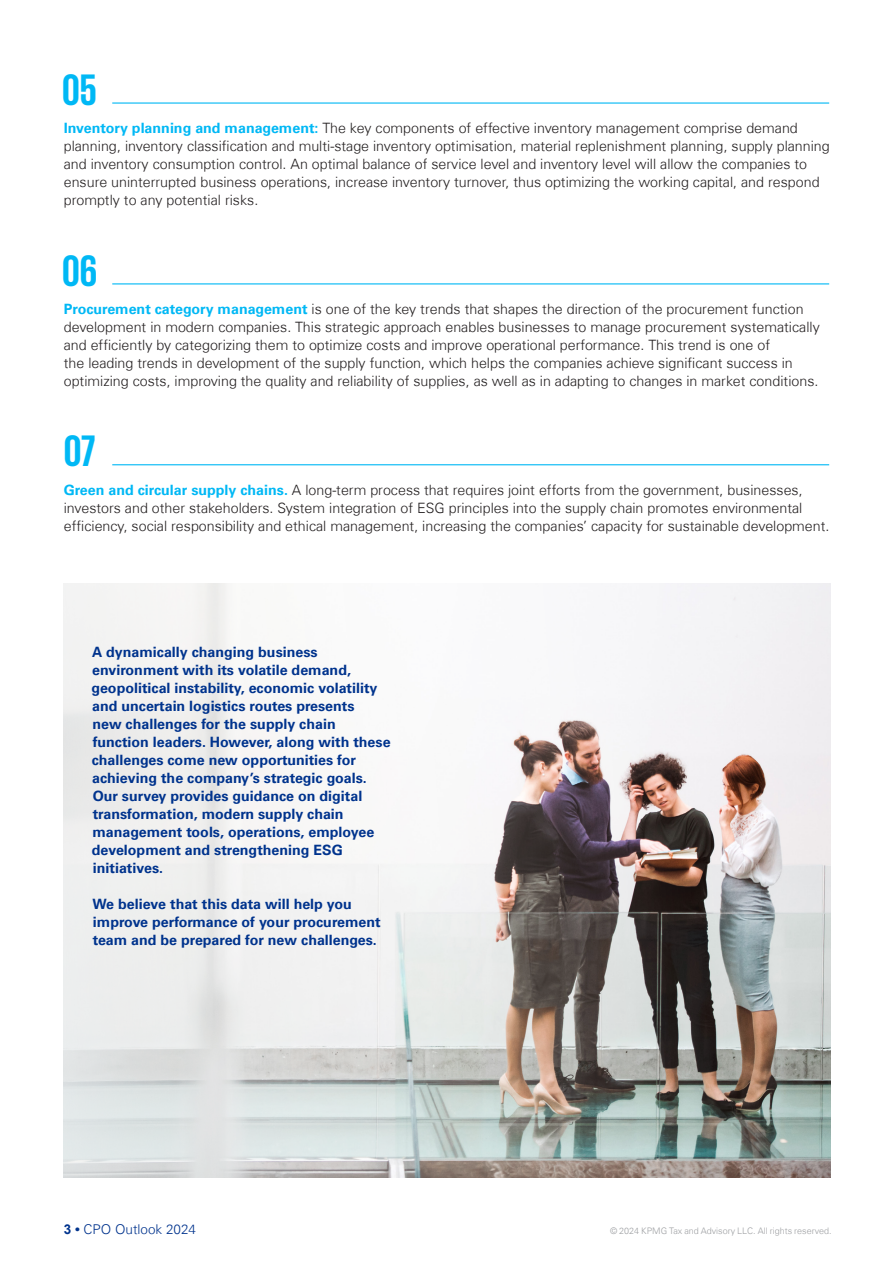
<style>
.page{position:relative;width:893px;height:1263px;background:#fff}
.page>*{position:absolute;margin:0;border:0;box-sizing:border-box;transform-origin:0 0}
.Bodycopy_9_5pt{font:700 45px "KPMG Cyrillic";color:#00b8f5}
.t1{font:300 14.25px/18px "Universfor KPMG";color:#231f20}
.t2{font:700 14.25px/18px "Universfor KPMG";color:#00338d}
.t3{font:300 13.5px "Universfor KPMG";color:#00338d}
.t4{font:300 9px "Universfor KPMG";color:#9d9fa2}
.s1{font-weight:700;color:#00b8f5}
.s2{font-family:"Arial";font-weight:700}
</style>
<div class="page">
<hr style="left:112px;top:102px;width:717px;height:2px;background:#00b8f5">
<hr style="left:112px;top:283px;width:717px;height:1px;background:#00b8f5">
<hr style="left:112px;top:464px;width:717px;height:1px;background:#00b8f5">
<img style="left:64px;top:583px;width:767px;height:595px">
<p class="Bodycopy_9_5pt" style="left:62px;top:67px;width:36px">05</p>
<p class="t1" style="left:64px;top:119px;width:767px"><span class="s1">Inventory planning and management:</span> The key components of effective inventory management comprise demand planning, inventory classification and multi-stage inventory optimisation, material replenishment planning, supply planning and inventory consumption control. An optimal balance of service level and inventory level will allow the companies to ensure uninterrupted business operations, increase inventory turnover, thus optimizing the working capital, and respond promptly to any potential risks.</p>
<p class="Bodycopy_9_5pt" style="left:62px;top:248px;width:37px">06</p>
<p class="t1" style="left:64px;top:300px;width:757px"><span class="s1">Procurement category management</span> is one of the key trends that shapes the direction of the procurement function development in modern companies. This strategic approach enables businesses to manage procurement systematically and efficiently by categorizing them to optimize costs and improve operational performance. This trend is one of<br>the leading trends in development of the supply function, which helps the companies achieve significant success in optimizing costs, improving the quality and reliability of supplies, as well as in adapting to changes in market conditions.</p>
<p class="Bodycopy_9_5pt" style="left:64px;top:429px;width:34px">07</p>
<p class="t1" style="left:64px;top:481px;width:767px"><span class="s1">Green and circular supply chains.</span> A long-term process that requires joint efforts from the government, businesses, investors and other stakeholders. System integration of ESG principles into the supply chain promotes environmental efficiency, social responsibility and ethical management, increasing the companies’ capacity for sustainable development.</p>
<p class="t2" style="left:92px;top:643px;width:300px">A dynamically changing business environment with its volatile demand, geopolitical instability, economic volatility and uncertain logistics routes presents<br>new challenges for the supply chain function leaders. However, along with these challenges come new opportunities for achieving the company’s strategic goals.<br>Our survey provides guidance on digital transformation, modern supply chain management tools, operations, employee development and strengthening ESG initiatives.</p>
<p class="t2" style="left:93px;top:895px;width:290px">We believe that this data will help you improve performance of your procurement team and be prepared for new challenges.</p>
<p class="t3" style="left:64px;top:1221px;width:134px"><span class="s2">3 •</span> CPO Outlook 2024</p>
<p class="t4" style="left:610px;top:1225px;width:223px">© 2024 KPMG Tax and Advisory LLC. All rights reserved.</p>
</div>
